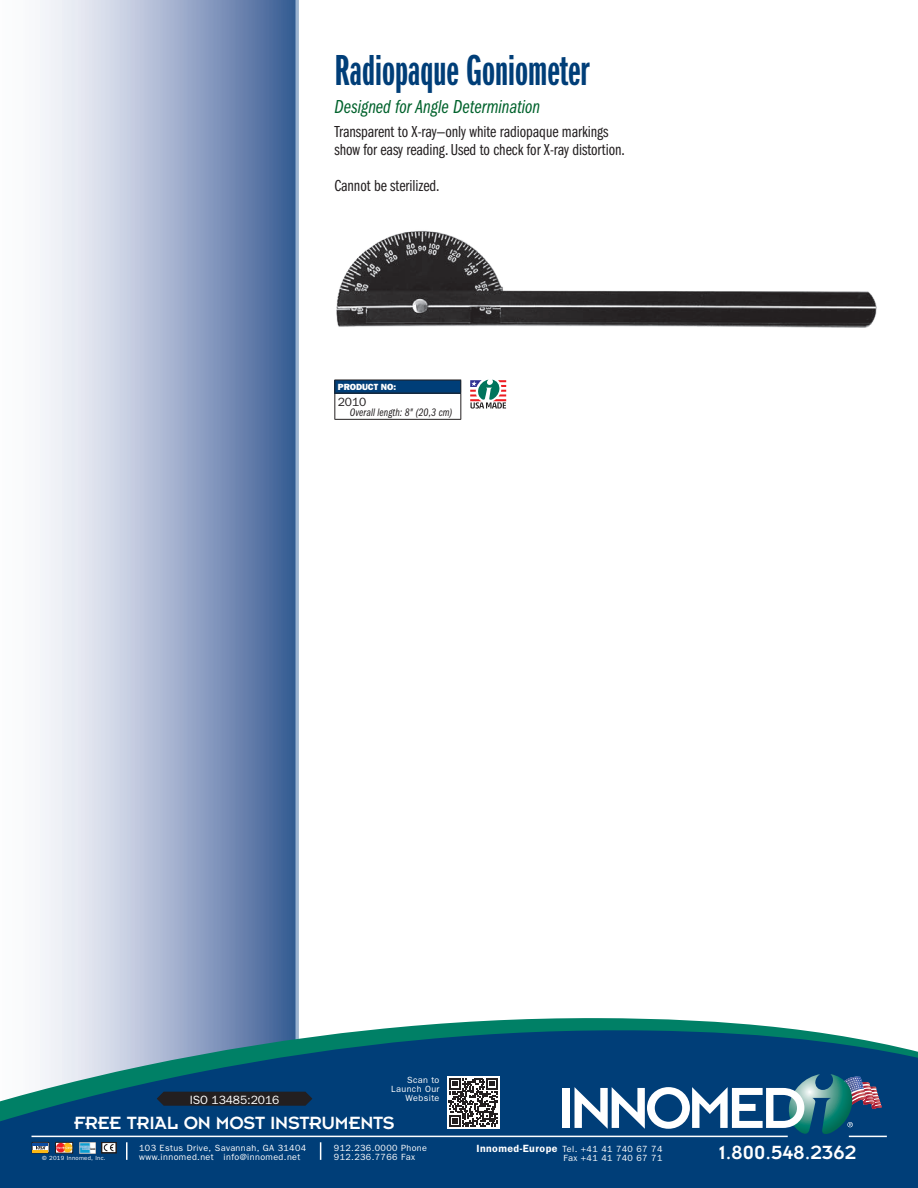
<style>
.page{position:relative;width:918px;height:1188px;background:#fff}
.page>*{position:absolute;margin:0;border:0;box-sizing:border-box;transform-origin:0 0}
.t1{font:45px "ITC Franklin Gothic Std Dm X Cp";color:#003e78}
.t2{font:21px "Insignia";color:#fff}
.t3{font:19.5px "ITC Franklin Gothic Std Bk Cp It";color:#00622c}
.t4{font:19.5px "Insignia";letter-spacing:-.01em;color:#fff}
.t5{font:16.5px/18px "ITC Franklin Gothic Std Bk Cp";letter-spacing:-.005em;color:#231f20}
.t6{font:12px "Franklin Gothic";letter-spacing:-.005em;color:#fff}
.t7{font:12px "Franklin Gothic";color:#231f20}
.t8{font:11.25px "ITC Franklin Gothic Std Bk Cp It";letter-spacing:.01em;color:#231f20}
.t9{font:9px/9px "Franklin Gothic";letter-spacing:.045em;color:#fff}
.t10{font:800 9px "Franklin Gothic";letter-spacing:-.005em;color:#fff}
.t11{font:6px "Franklin Gothic";letter-spacing:.045em;color:#fff}
.s1{font-weight:600;font-size:10.5px}
</style>
<div class="page">
<svg style="left:40px;top:0;width:256px;height:1018px;background:#a3b1ce"></svg>
<hr style="left:296px;top:0;width:2px;height:1044px;background:#cfd6e6">
<img style="left:336px;top:231px;width:541px;height:97px">
<div style="left:335px;top:380px;width:126px;height:13px;background:#003e78"></div>
<hr style="left:334px;top:393px;width:127px;height:1px;background:#231f20">
<hr style="left:334px;top:419px;width:127px;height:1px;background:#231f20">
<hr style="left:334px;top:380px;width:127px;height:1px;background:#231f20">
<svg style="left:334px;top:380px;width:1px;height:39px"></svg>
<svg style="left:460px;top:380px;width:1px;height:39px"></svg>
<svg style="left:470px;top:380px;width:36px;height:29px"></svg>
<svg style="left:0;top:1018px;width:918px;height:170px;background:#225e88"></svg>
<svg style="left:32px;top:1142px;width:17px;height:11px"></svg>
<hr style="left:33px;top:1143px;width:15px;height:3px;background:#0d4da1">
<svg style="left:55px;top:1142px;width:18px;height:11px"></svg>
<img style="left:79px;top:1142px;width:17px;height:11px">
<div style="left:101px;top:1142px;width:15px;height:11px;border:1px solid #231f20"></div>
<svg style="left:104px;top:1144px;width:10px;height:7px"></svg>
<div style="left:102px;top:1142px;width:14px;height:11px;border:1px solid #231f20"></div>
<div style="left:447px;top:1076px;width:52px;height:52px;background:#fff"></div>
<svg style="left:449px;top:1078px;width:49px;height:49px"></svg>
<div style="left:563px;top:1088px;width:7px;height:40px;background:#fff"></div>
<svg style="left:575px;top:1074px;width:307px;height:62px"></svg>
<svg style="left:157px;top:1092px;width:155px;height:14px;background:#202025"></svg>
<h1 class="t1" style="left:334px;top:46px;width:257px">Radiopaque Goniometer</h1>
<h3 class="t3" style="left:334px;top:96px;width:207px">Designed for Angle Determination</h3>
<h3 class="t5" style="left:334px;top:122px;width:292px">Transparent to X-ray—only white radiopaque markings show for easy reading. Used to check for X-ray distortion.</h3>
<h3 class="t5" style="left:334px;top:176px;width:107px">Cannot be sterilized.</h3>
<p class="t10" style="left:338px;top:382px;width:60px">PRODUCT NO:</p>
<h3 class="t7" style="left:338px;top:395px;width:30px">2010</h3>
<p class="t8" style="left:350px;top:406px;width:104px">Overall length: 8" (20,3 cm)</p>
<p class="t9" style="left:391px;top:1076px;width:50px;text-align:right">Scan to<br>Launch Our</p>
<h3 class="t6" style="left:190px;top:1093px;width:91px">ISO 13485:2016</h3>
<p class="t9" style="left:406px;top:1094px;width:35px">Website</p>
<h3 class="t4" style="left:74px;top:1113px;width:322px">FREE TRIAL ON MOST INSTRUMENTS</h3>
<p class="t9" style="left:139px;top:1143px;width:169px">103 Estus Drive, Savannah, GA 31404 www.innomed.net info@innomed.net</p>
<p class="t9" style="left:334px;top:1143px;width:95px">912.236.0000 Phone<br>912.236.7766 Fax</p>
<p class="t9" style="left:476px;top:1145px;width:188px"><span class="s1">Innomed-Europe</span> Tel. +41 41 740 67 74</p>
<p class="t11" style="left:42px;top:1154px;width:65px">© 2019 Innomed, Inc.</p>
<p class="t9" style="left:563px;top:1154px;width:100px">Fax +41 41 740 67 71</p>
<h2 class="t2" style="left:719px;top:1142px;width:139px">1.800.548.2362</h2>
</div>
